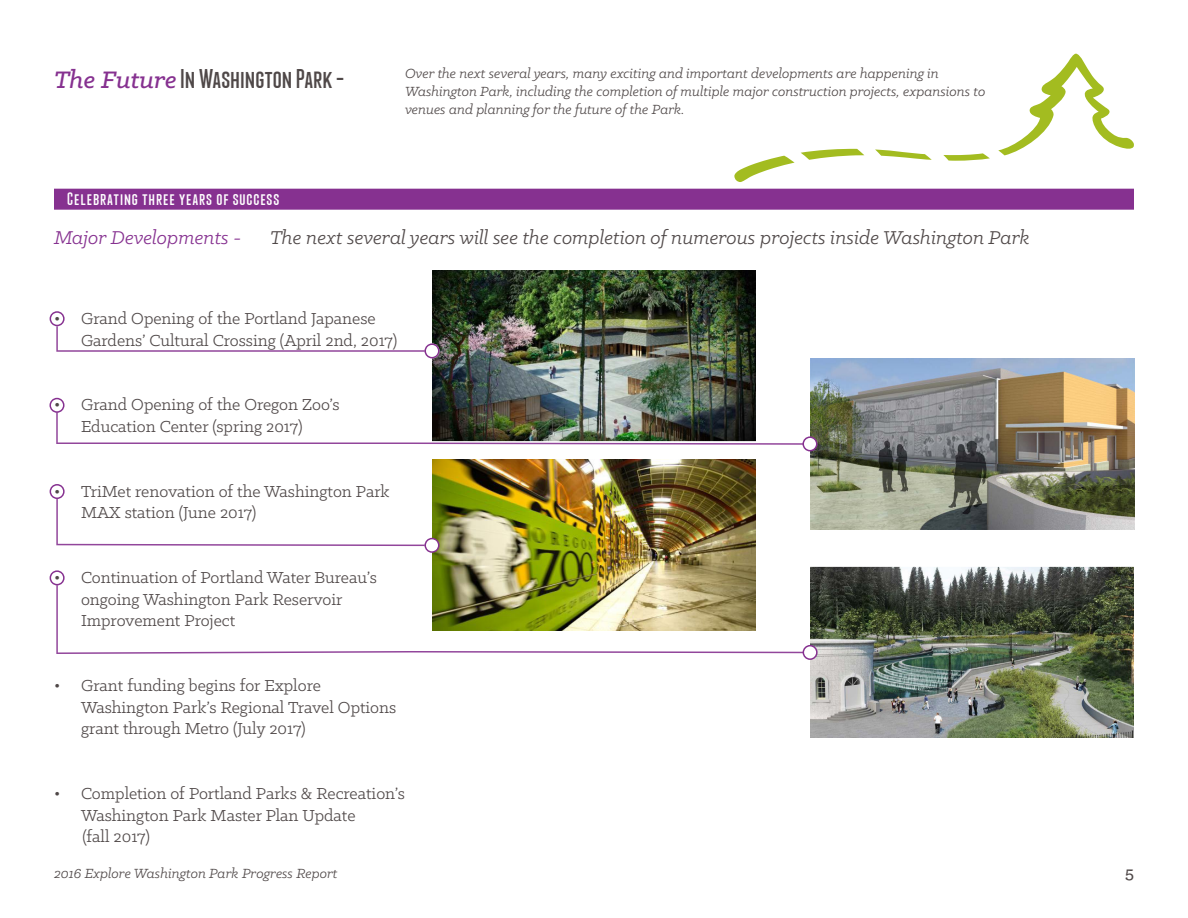
<style>
.page{position:relative;width:1188px;height:918px;background:#fff}
.page>*{position:absolute;margin:0;border:0;box-sizing:border-box;transform-origin:0 0}
.t1{font:27px "Franchise";color:#4f4848}
.t2{font:italic 21px "Klinic Slab";color:#4f4848}
.t3{font:italic 21px "Klinic Slab";color:#863190}
.t4{font:18px/21.6px "Klinic Slab";color:#4f4848}
.t5{font:18px "Franchise";letter-spacing:.05em;color:#fff}
.t6{font:500 18px "Klinic Slab";color:#4f4848}
.t7{font:italic 15px/18px "Klinic Slab";color:#4f4848}
.s1{font-family:"Klinic Slab";font-weight:500;font-style:italic;color:#863190}
</style>
<div class="page">
<div style="left:54px;top:189px;width:1080px;height:21px;background:#863190"></div>
<svg style="left:734px;top:156px;width:61px;height:26px"></svg>
<svg style="left:801px;top:149px;width:63px;height:11px"></svg>
<svg style="left:943px;top:153px;width:47px;height:8px"></svg>
<svg style="left:998px;top:54px;width:136px;height:101px"></svg>
<svg style="left:875px;top:149px;width:57px;height:11px"></svg>
<img style="left:432px;top:270px;width:324px;height:128px">
<img style="left:810px;top:358px;width:324px;height:172px">
<img style="left:432px;top:460px;width:324px;height:125px">
<img style="left:810px;top:567px;width:324px;height:171px">
<svg style="left:50px;top:311px;width:390px;height:47px"></svg>
<img style="left:50px;top:398px;width:752px;height:47px">
<div style="left:803px;top:437px;width:14px;height:14px;background:#fff;border-radius:50%"></div>
<div style="left:802px;top:436px;width:15px;height:15px;border:2px solid #863190;border-radius:50%"></div>
<svg style="left:50px;top:484px;width:390px;height:69px"></svg>
<svg style="left:56px;top:585px;width:752px;height:69px"></svg>
<svg style="left:50px;top:570px;width:15px;height:16px"></svg>
<div style="left:803px;top:646px;width:14px;height:13px;background:#fff;border-radius:50%"></div>
<div style="left:803px;top:645px;width:15px;height:15px;border:2px solid #863190;border-radius:50%"></div>
<h1 class="t1" style="left:54px;top:65px;width:292px"><span class="s1">The Future</span> In Washington Park -</h1>
<p class="t5" style="left:67px;top:190px;width:214px">Celebrating three years of success</p>
<p class="t7" style="left:405px;top:64px;width:582px">Over the next several years, many exciting and important developments are happening in<br>Washington Park, including the completion ofmultiple major construction projects, expansions to venues and planning for the future ofthe Park.</p>
<p class="t3" style="left:54px;top:225px;width:189px">Major Developments -</p>
<p class="t2" style="left:270px;top:225px;width:761px">The next several years will see the completion ofnumerous projects inside Washington Park</p>
<p class="t4" style="left:81px;top:307px;width:318px;text-indent:-27px">• Grand Opening of the Portland Japanese<br>Gardens’ Cultural Crossing (April 2nd, 2017)</p>
<p class="t4" style="left:54px;top:394px;width:287px;text-align:center">• Grand Opening of the Oregon Zoo’s<br>Education Center (spring 2017)</p>
<p class="t4" style="left:81px;top:480px;width:310px;text-indent:-27px">• TriMet renovation of the Washington Park<br>MAX station (June 2017)</p>
<p class="t4" style="left:81px;top:566px;width:297px;text-indent:-27px">• Continuation of Portland Water Bureau’s ongoing Washington Park Reservoir<br>Improvement Project</p>
<p class="t4" style="left:81px;top:674px;width:317px;text-indent:-27px">• Grant funding begins for Explore<br>Washington Park’s Regional Travel Options grant through Metro (July 2017)</p>
<p class="t4" style="left:81px;top:782px;width:325px;text-indent:-27px">• Completion of Portland Parks &amp; Recreation’s<br>Washington Park Master Plan Update<br>(fall 2017)</p>
<p class="t7" style="left:54px;top:863px;width:285px">2016 Explore Washington Park Progress Report</p>
<p class="t6" style="left:1125px;top:860px;width:10px">5</p>
</div>
